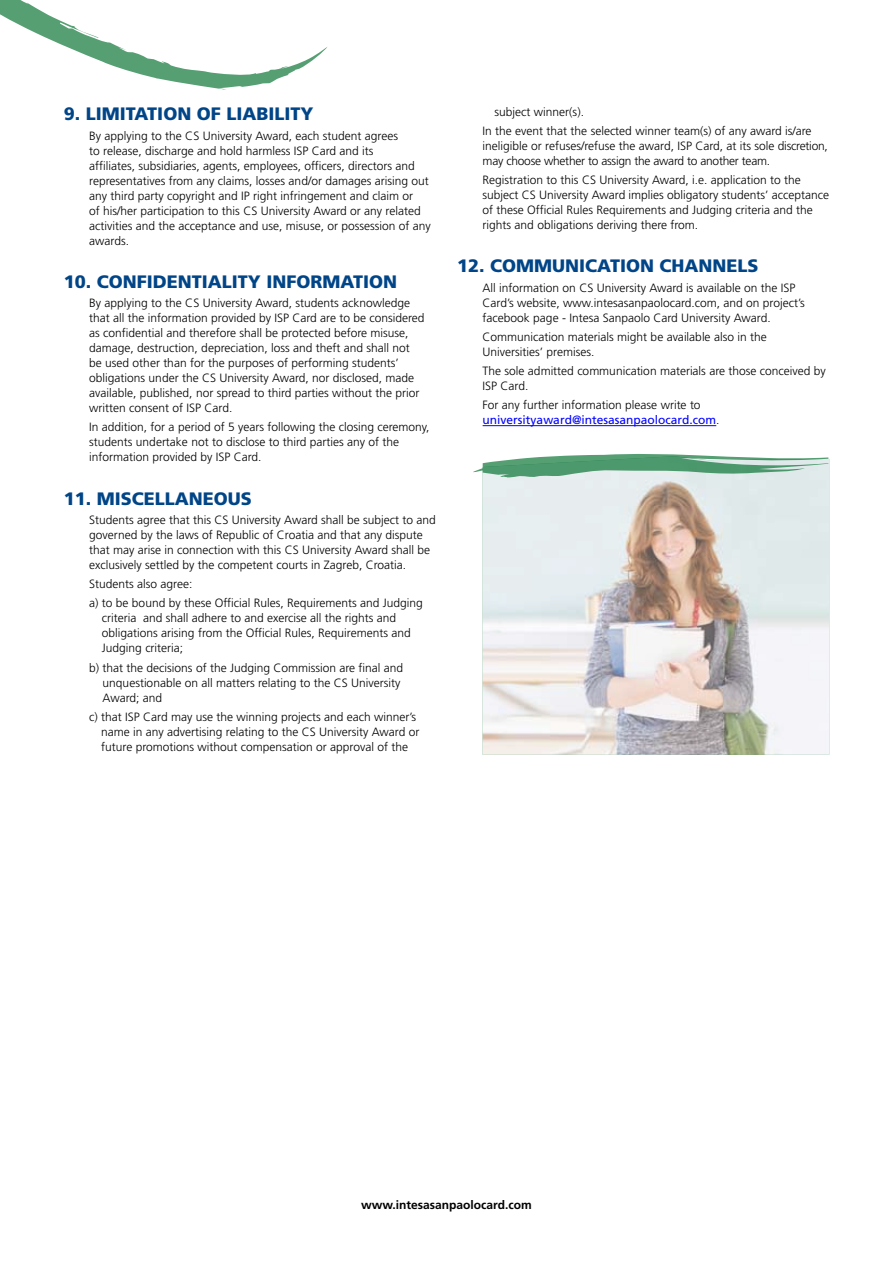
<style>
.page{position:relative;width:893px;height:1263px;background:#fff}
.page>*{position:absolute;margin:0;border:0;box-sizing:border-box;transform-origin:0 0}
.t1{font:900 18px "Frutiger";color:#004587}
.t2{font:300 12px/15px "Frutiger";color:#000}
.t3{font:300 12px/15px "Frutiger";letter-spacing:-.02em;color:#000}
.t4{font:700 12px "Frutiger";color:#000}
.s1{font-weight:400;color:#00f}
</style>
<div class="page">
<hr style="left:483px;top:425px;width:233px;height:1px;background:#00f">
<svg style="left:0;top:0;width:327px;height:89px"></svg>
<img style="left:483px;top:457px;width:346px;height:298px">
<svg style="left:473px;top:454px;width:355px;height:24px;background:#94c0a8"></svg>
<h1 class="t1" style="left:64px;top:103px;width:251px">9. LI MITATION OF LIABILITY</h1>
<p class="t2" style="left:89px;top:128px;width:343px">By applying to the CS University Award, each student agrees<br>to release, discharge and hold harmless ISP Card and its<br>affiliates, subsidiaries, agents, employees, officers, directors and representatives from any claims, losses and/or damages arising out any third party copyright and IP right infringement and claim or<br>of his/her participation to this CS University Award or any related activities and the acceptance and use, misuse, or possession of any awards.</p>
<h1 class="t1" style="left:64px;top:271px;width:335px">10. CONFIDENTIALITY INFORMATION</h1>
<p class="t2" style="left:89px;top:295px;width:337px">By applying to the CS University Award, students acknowledge that all the information provided by ISP Card are to be considered as confidential and therefore shall be protected before misuse, damage, destruction, depreciation, loss and theft and shall not be used other than for the purposes of performing students’ obligations under the CS University Award, nor disclosed, made available, published, nor spread to third parties without the prior written consent of ISP Card.</p>
<p class="t2" style="left:89px;top:420px;width:342px">In addition, for a period of 5 years following the closing ceremony, students undertake not to disclose to third parties any of the information provided by ISP Card.</p>
<h1 class="t1" style="left:64px;top:487px;width:190px">11. MISCELLANEOUS</h1>
<p class="t2" style="left:89px;top:512px;width:348px">Students agree that this CS University Award shall be subject to and governed by the laws of Republic of Croatia and that any dispute that may arise in connection with this CS University Award shall be exclusively settled by the competent courts in Zagreb, Croatia.</p>
<p class="t2" style="left:89px;top:574px;width:335px;line-height:19.2px">Students also agree:<br>a) to be bound by these Official Rules, Requirements and Judging</p>
<p class="t2" style="left:102px;top:611px;width:310px">criteria and shall adhere to and exercise all the rights and obligations arising from the Official Rules, Requirements and<br>Judging criteria;</p>
<p class="t2" style="left:103px;top:660px;width:302px;text-indent:-13px">b) that the decisions of the Judging Commission are final and unquestionable on all matters relating to the CS University<br>Award; and</p>
<p class="t2" style="left:101px;top:709px;width:320px;text-indent:-12px">c) that ISP Card may use the winning projects and each winner’s name in any advertising relating to the CS University Award or future promotions without compensation or approval of the</p>
<p class="t2" style="left:483px;top:102px;width:330px;line-height:19.2px;text-indent:12px">subject winner(s).<br>In the event that the selected winner team(s) of any award is/are</p>
<p class="t3" style="left:483px;top:138px;width:347px">ineligible or refuses/refuse the award, ISP Card, at its sole discretion, may choose whether to assign the award to another team.</p>
<p class="t2" style="left:483px;top:173px;width:348px">Registration to this CS University Award, i.e. application to the subject CS University Award implies obligatory students’ acceptance of these Official Rules Requirements and Judging criteria and the rights and obligations deriving there from.</p>
<h1 class="t1" style="left:457px;top:255px;width:303px">12. COMMUNICATION CHANNELS</h1>
<p class="t2" style="left:483px;top:280px;width:324px">All information on CS University Award is available on the ISP<br>Card’s website, www.intesasanpaolocard.com, and on project’s facebook page - Intesa Sanpaolo Card University Award.</p>
<p class="t2" style="left:483px;top:329px;width:286px">Communication materials might be available also in the<br>Universities’ premises.</p>
<p class="t2" style="left:483px;top:363px;width:345px">The sole admitted communication materials are those conceived by<br>ISP Card.</p>
<p class="t2" style="left:483px;top:398px;width:238px">For any further information please write to <span class="s1">universityaward@intesasanpaolocard.com</span>.</p>
<p class="t4" style="left:361px;top:1197px;width:172px">www.intesasanpaolocard.com</p>
</div>
